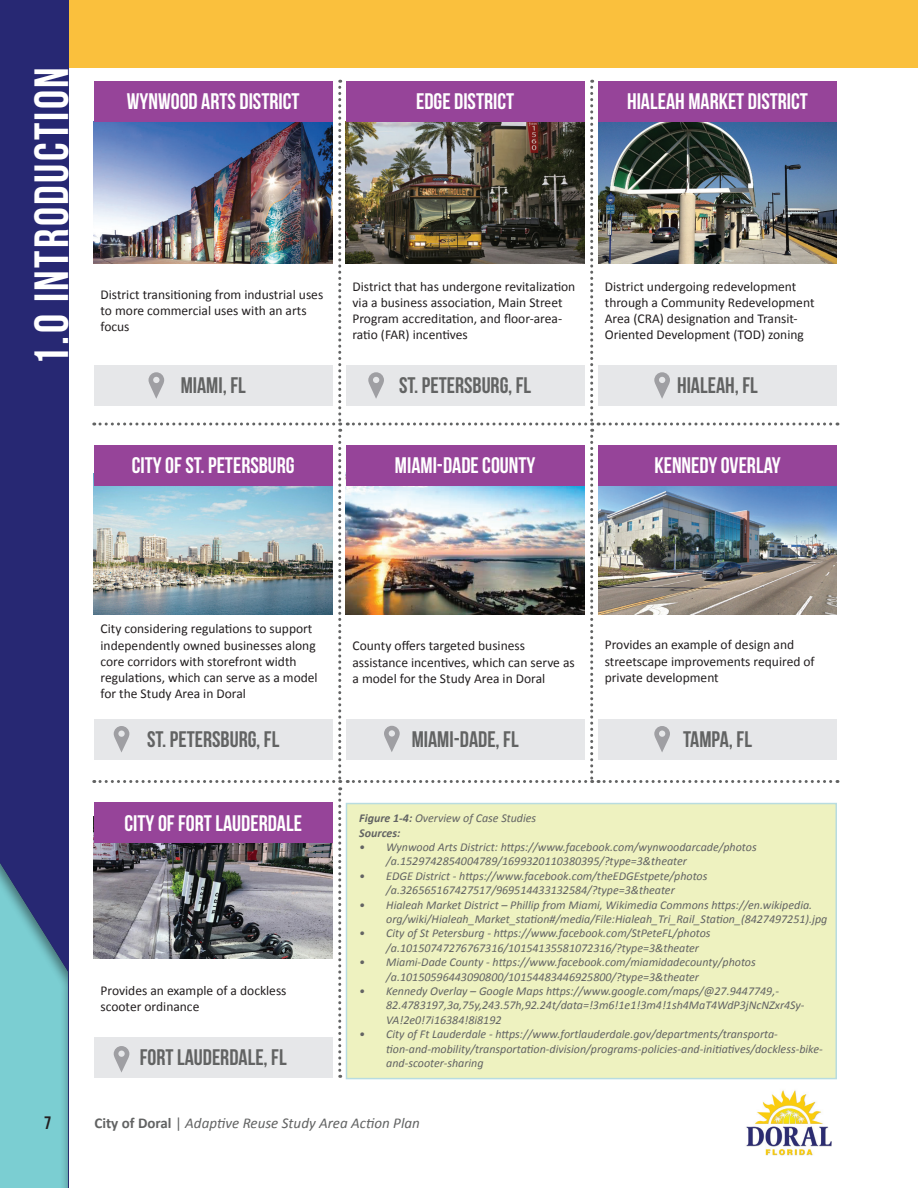
<style>
.page{position:relative;width:918px;height:1188px;background:#fff}
.page>*{position:absolute;margin:0;border:0;box-sizing:border-box;transform-origin:0 0}
.t1{font:48px "Bebas Neue";letter-spacing:.05em;color:#fff}
.t2{font:22.5px "Bebas Neue";color:#fff}
.t3{font:22.5px "Bebas Neue";color:#626363}
.t4{font:18px "Bebas Neue";color:#231f20}
.t5{font:italic 15px "Calibri";color:#626363}
.t6{font:13.5px/16.2px "Calibri";color:#231f20}
.t7{font:italic 12px/14.4px "Calibri";color:#626363}
.s1{font-weight:700}
.s2{font-weight:700;font-style:normal}
.s3{font-style:normal}
</style>
<div class="page">
<div style="left:0;top:0;width:918px;height:67px;background:#fac03d"></div>
<div style="left:0;top:0;width:68px;height:1188px;background:#272873"></div>
<div style="left:0;top:819px;width:70px;height:369px;background:#231f20;opacity:.5"></div>
<img style="left:746px;top:1090px;width:86px;height:66px">
<div style="left:346px;top:803px;width:491px;height:276px;background:#eef2c0"></div>
<img style="left:347px;top:80px;width:491px;height:703px">
<img style="left:94px;top:80px;width:247px;height:998px">
<h1 class="t1" style="left:25px;top:366px;width:300px;rotate:-90deg">1.0 INTRODUCTION</h1>
<h2 class="t2" style="left:127px;top:89px;width:174px">WYNWOOD ARTS DISTRICT</h2>
<h2 class="t2" style="left:416px;top:89px;width:100px">EDGE DISTRICT</h2>
<h2 class="t2" style="left:627px;top:89px;width:182px">HIALEAH MARKET DISTRICT</h2>
<p class="t6" style="left:101px;top:286px;width:224px">District transitioning from industrial uses to more commercial uses with an arts focus</p>
<h2 class="t3" style="left:181px;top:373px;width:67px">MIAMI, FL</h2>
<h2 class="t2" style="left:132px;top:453px;width:164px">CITY OF ST. PETERSBURG</h2>
<p class="t6" style="left:352px;top:278px;width:224px">District that has undergone revitalization via a business association, Main Street Program accreditation, and floor-area&shy;ratio (FAR) incentives</p>
<h2 class="t3" style="left:399px;top:373px;width:134px">ST. PETERSBURG, FL</h2>
<h2 class="t2" style="left:395px;top:453px;width:142px">MIAMI-DADE COUNTY</h2>
<p class="t6" style="left:605px;top:278px;width:211px">District undergoing redevelopment through a Community Redevelopment Area (CRA) designation and Transit-Oriented Development (TOD) zoning</p>
<h2 class="t3" style="left:677px;top:373px;width:82px">HIALEAH, FL</h2>
<h2 class="t2" style="left:654px;top:453px;width:128px">KENNEDY OVERLAY</h2>
<p class="t6" style="left:101px;top:621px;width:219px">City considering regulations to support independently owned businesses along core corridors with storefront width regulations, which can serve as a model for the Study Area in Doral</p>
<h2 class="t3" style="left:147px;top:727px;width:134px">ST. PETERSBURG, FL</h2>
<h2 class="t2" style="left:125px;top:811px;width:179px">CITY OF FORT LAUDERDALE</h2>
<p class="t6" style="left:101px;top:982px;width:188px">Provides an example of a dockless scooter ordinance</p>
<h2 class="t3" style="left:140px;top:1045px;width:148px">FORT LAUDERDALE, FL</h2>
<p class="t6" style="left:352px;top:638px;width:224px">County offers targeted business assistance incentives, which can serve as a model for the Study Area in Doral</p>
<h2 class="t3" style="left:412px;top:727px;width:108px">MIAMI-DADE, FL</h2>
<p class="t6" style="left:605px;top:637px;width:211px">Provides an example of design and streetscape improvements required of private development</p>
<h2 class="t3" style="left:683px;top:727px;width:71px">TAMPA, FL</h2>
<p class="t7" style="left:359px;top:811px;width:179px"><span class="s1">Figure 1-4:</span> Overview of Case Studies<br><span class="s1">Sources:</span></p>
<p class="t7" style="left:386px;top:839px;width:372px;text-indent:-27px">• Wynwood Arts District: https://www.facebook.com/wynwoodarcade/photos /a.1529742854004789/1699320110380395/?type=3&amp;theater</p>
<p class="t7" style="left:359px;top:868px;width:350px;text-align:center">• EDGE District - https://www.facebook.com/theEDGEstpete/photos /a.326565167427517/969514433132584/?type=3&amp;theater</p>
<p class="t7" style="left:386px;top:897px;width:443px;text-indent:-27px">• Hialeah Market District – Phillip from Miami, Wikimedia Commons https://en.wikipedia. org/wiki/Hialeah_Market_station#/media/File:Hialeah_Tri_Rail_Station_(8427497251).jpg</p>
<p class="t7" style="left:386px;top:926px;width:326px;text-indent:-27px">• City of St Petersburg - https://www.facebook.com/StPeteFL/photos /a.10150747276767316/10154135581072316/?type=3&amp;theater</p>
<p class="t7" style="left:386px;top:955px;width:371px;text-indent:-27px">• Miami-Dade County - https://www.facebook.com/miamidadecounty/photos /a.10150596443090800/10154483446925800/?type=3&amp;theater</p>
<p class="t7" style="left:386px;top:983px;width:420px;text-indent:-27px">• Kennedy Overlay – Google Maps https://www.google.com/maps/@27.9447749,-<br>82.4783197,3a,75y,243.57h,92.24t/data=!3m6!1e1!3m4!1sh4MaT4WdP3jNcNZxr4Sy-<br>VA!2e0!7i16384!8i8192</p>
<p class="t7" style="left:386px;top:1027px;width:438px;text-indent:-27px">• City of Ft Lauderdale - https://www.fortlauderdale.gov/departments/transporta&shy;tion-and-mobility/transportation-division/programs-policies-and-initiatives/dockless-bike&shy;and-scooter-sharing</p>
<h3 class="t4" style="left:44px;top:1113px;width:9px">7</h3>
<p class="t5" style="left:94px;top:1113px;width:327px"><span class="s2">City of Doral</span> <span class="s3">|</span> Adaptive Reuse Study Area Action Plan</p>
</div>
